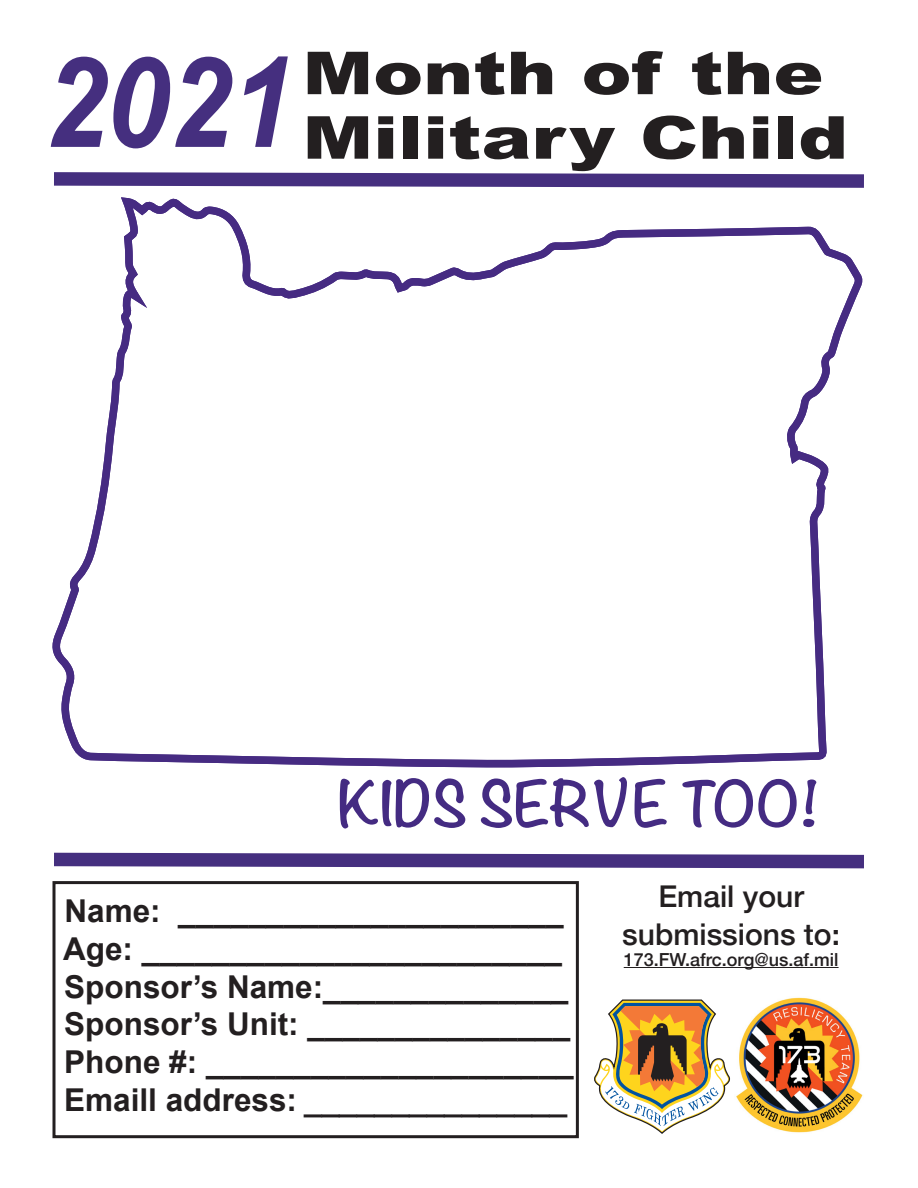
<style>
.page{position:relative;width:918px;height:1188px;background:#fff}
.page>*{position:absolute;margin:0;border:0;box-sizing:border-box;transform-origin:0 0}
.t1{font:italic 700 125.55px "Arial Narrow";color:#452f7f;scale:1.09 1}
.t2{font:900 59.25px "Arial";color:#231f20;scale:1.27 1}
.t3{font:700 55.5px "Noteworthy";color:#442b82}
.t4{font:700 31.5px "Arial";color:#231f20}
.t5{font:italic 31.5px "Arial";color:#231f20}
.t6{font:500 30px/37.8px "Helvetica Neue";color:#231f20;text-align:center}
.t7{font:500 18px "Helvetica Neue";color:#231f20}
.s1{font-weight:700;font-style:normal}
</style>
<div class="page">
<svg style="left:52px;top:197px;width:811px;height:571px"></svg>
<svg style="left:54px;top:172px;width:810px;height:16px;background:#614f92"></svg>
<svg style="left:54px;top:852px;width:810px;height:17px"></svg>
<div style="left:52px;top:881px;width:527px;height:257px;border:3px solid #231f20"></div>
<hr style="left:624px;top:967px;width:215px;height:1px;background:#231f20">
<svg style="left:594px;top:1000px;width:136px;height:134px"></svg>
<img style="left:736px;top:997px;width:127px;height:136px">
<p class="t1" style="left:44px;top:8px;width:230px">2021</p>
<p class="t2" style="left:302px;top:30px;width:412px">Month of the</p>
<p class="t2" style="left:302px;top:95px;width:431px">Military Child</p>
<p class="t3" style="left:338px;top:755px;width:482px">KIDS SERVE TOO!</p>
<p class="t4" style="left:65px;top:890px;width:501px">Name: ______________________</p>
<p class="t4" style="left:63px;top:928px;width:501px">Age: ________________________</p>
<p class="t4" style="left:64px;top:966px;width:506px">Sponsor’s Name:______________</p>
<p class="t4" style="left:64px;top:1004px;width:507px">Sponsor’s Unit: _______________</p>
<p class="t4" style="left:64px;top:1041px;width:511px">Phone #: _____________________</p>
<p class="t5" style="left:64px;top:1080px;width:506px"><span class="s1">Emaill address:</span> _______________</p>
<p class="t6" style="left:622px;top:875px;width:219px">Email your submissions to:</p>
<p class="t7" style="left:624px;top:945px;width:216px">173.FW.afrc.org@us.af.mil</p>
</div>
